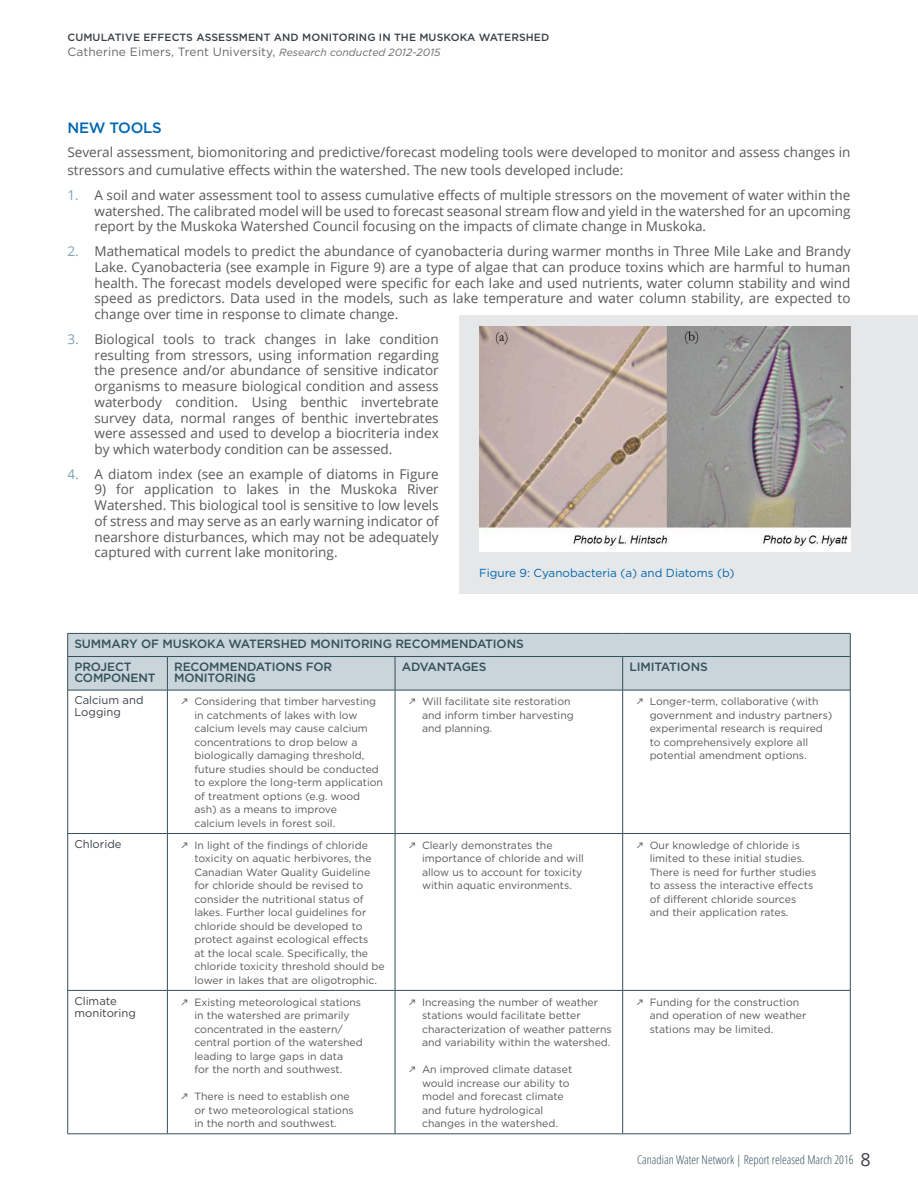
<style>
.page{position:relative;width:918px;height:1188px;background:#fff}
.page>*{position:absolute;margin:0;border:0;box-sizing:border-box;transform-origin:0 0}
.Interior_H3{font:500 15px "Gotham";letter-spacing:-.02em;color:#0067b1}
.Interior_Body{font:13.5px/15.8px "Open Sans";color:#58585a;text-align:justify}
.Table_Title{font:500 12px/10.5px "Gotham";letter-spacing:-.01em;color:#345159}
.t1{font:12px "Gotham";letter-spacing:.01em;color:#67666b}
.t2{font:300 condensed 12px "Open Sans";color:#345159}
.Figure_Callouts{font:11.7px "Gotham";color:#0067b1}
.Table_Content{font:11.25px/12px "Gotham";color:#3b4046}
.t3{font:10.5px/13.5px "Gotham";color:#58585a}
.t4{font:500 10.5px "Gotham";letter-spacing:.01em;color:#3b4046}
.s1{font-style:italic;font-size:10.5px}
.s2{color:#7fa1b2}
.s3{font-weight:400;font-stretch:normal;font-size:18px;color:#3b4046}
</style>
<div class="page">
<div style="left:459px;top:315px;width:459px;height:279px;background:#e6e7e8"></div>
<img style="left:479px;top:326px;width:371px;height:226px">
<div style="left:68px;top:634px;width:782px;height:56px;background:#c9d4db"></div>
<hr style="left:68px;top:656px;width:99px;height:1px;background:#345159">
<hr style="left:167px;top:656px;width:228px;height:1px;background:#345159">
<hr style="left:167px;top:657px;width:1px;height:33px;background:#345159">
<hr style="left:395px;top:656px;width:228px;height:1px;background:#345159">
<hr style="left:395px;top:657px;width:1px;height:33px;background:#345159">
<hr style="left:623px;top:656px;width:227px;height:1px;background:#345159">
<hr style="left:622px;top:657px;width:1px;height:33px;background:#345159">
<hr style="left:167px;top:690px;width:1px;height:143px;background:#345159">
<hr style="left:395px;top:690px;width:1px;height:143px;background:#345159">
<hr style="left:622px;top:690px;width:1px;height:143px;background:#345159">
<hr style="left:68px;top:833px;width:99px;height:1px;background:#345159">
<hr style="left:167px;top:833px;width:228px;height:1px;background:#345159">
<hr style="left:167px;top:834px;width:1px;height:156px;background:#345159">
<hr style="left:395px;top:833px;width:228px;height:1px;background:#345159">
<hr style="left:395px;top:834px;width:1px;height:156px;background:#345159">
<hr style="left:623px;top:833px;width:227px;height:1px;background:#345159">
<hr style="left:622px;top:834px;width:1px;height:156px;background:#345159">
<hr style="left:68px;top:990px;width:99px;height:1px;background:#345159">
<hr style="left:167px;top:990px;width:228px;height:1px;background:#345159">
<hr style="left:167px;top:991px;width:1px;height:143px;background:#345159">
<hr style="left:395px;top:990px;width:228px;height:1px;background:#345159">
<hr style="left:395px;top:991px;width:1px;height:143px;background:#345159">
<hr style="left:623px;top:990px;width:227px;height:1px;background:#345159">
<hr style="left:622px;top:991px;width:1px;height:143px;background:#345159">
<hr style="left:68px;top:1134px;width:99px;height:1px;background:#345159">
<hr style="left:167px;top:1134px;width:228px;height:1px;background:#345159">
<hr style="left:395px;top:1134px;width:228px;height:1px;background:#345159">
<hr style="left:623px;top:1134px;width:227px;height:1px;background:#345159">
<hr style="left:67px;top:690px;width:1px;height:143px;background:#345159">
<hr style="left:850px;top:690px;width:1px;height:143px;background:#345159">
<hr style="left:67px;top:834px;width:1px;height:156px;background:#345159">
<hr style="left:850px;top:834px;width:1px;height:156px;background:#345159">
<hr style="left:67px;top:991px;width:1px;height:143px;background:#345159">
<hr style="left:850px;top:991px;width:1px;height:143px;background:#345159">
<hr style="left:68px;top:633px;width:99px;height:1px;background:#345159">
<svg style="left:67px;top:634px;width:1px;height:22px"></svg>
<hr style="left:167px;top:633px;width:228px;height:1px;background:#345159">
<hr style="left:395px;top:633px;width:228px;height:1px;background:#345159">
<hr style="left:623px;top:633px;width:227px;height:1px;background:#345159">
<svg style="left:850px;top:634px;width:1px;height:22px"></svg>
<hr style="left:67px;top:657px;width:1px;height:33px;background:#345159">
<hr style="left:850px;top:657px;width:1px;height:33px;background:#345159">
<hr style="left:68px;top:690px;width:99px;height:1px;background:#345159">
<hr style="left:167px;top:690px;width:228px;height:1px;background:#345159">
<hr style="left:395px;top:690px;width:228px;height:1px;background:#345159">
<hr style="left:623px;top:690px;width:227px;height:1px;background:#345159">
<p class="t4" style="left:68px;top:30px;width:483px">CUMULATIVE EFFECTS ASSESSMENT AND MONITORING IN THE MUSKOKA WATERSHED</p>
<p class="t1" style="left:68px;top:45px;width:374px">Catherine Eimers, Trent University, <span class="s1">Research conducted 2012-2015</span></p>
<p class="Interior_H3" style="left:68px;top:118px;width:96px">NEW TOOLS</p>
<p class="Interior_Body" style="left:68px;top:142px;width:785px;line-height:18.8px">Several assessment, biomonitoring and predictive/forecast modeling tools were developed to monitor and assess changes in stressors and cumulative effects within the watershed. The new tools developed include:</p>
<p class="Interior_Body" style="left:94px;top:187px;width:758px;text-indent:-27px"><span class="s2">1.</span> A soil and water assessment tool to assess cumulative effects of multiple stressors on the movement of water within the watershed. The calibrated model will be used to forecast seasonal stream flow and yield in the watershed for an upcoming report by the Muskoka Watershed Council focusing on the impacts of climate change in Muskoka.</p>
<p class="Interior_Body" style="left:94px;top:243px;width:758px;text-indent:-27px"><span class="s2">2.</span> Mathematical models to predict the abundance of cyanobacteria during warmer months in Three Mile Lake and Brandy Lake. Cyanobacteria (see example in Figure 9) are a type of algae that can produce toxins which are harmful to human health. The forecast models developed were specific for each lake and used nutrients, water column stability and wind speed as predictors. Data used in the models, such as lake temperature and water column stability, are expected to change over time in response to climate change.</p>
<p class="Interior_Body" style="left:94px;top:331px;width:346px;text-indent:-27px"><span class="s2">3.</span> Biological tools to track changes in lake condition resulting from stressors, using information regarding the presence and/or abundance of sensitive indicator organisms to measure biological condition and assess waterbody condition. Using benthic invertebrate survey data, normal ranges of benthic invertebrates were assessed and used to develop a biocriteria index by which waterbody condition can be assessed.</p>
<p class="Interior_Body" style="left:68px;top:466px;width:373px"><span class="s2">4.</span> A diatom index (see an example of diatoms in Figure</p>
<p class="Interior_Body" style="left:94px;top:481px;width:346px">9) for application to lakes in the Muskoka River Watershed. This biological tool is sensitive to low levels of stress and may serve as an early warning indicator of nearshore disturbances, which may not be adequately captured with current lake monitoring.</p>
<p class="Figure_Callouts" style="left:479px;top:566px;width:257px">Figure 9: Cyanobacteria (a) and Diatoms (b)</p>
<p class="Table_Title" style="left:74px;top:639px;width:451px">SUMMARY OF MUSKOKA WATERSHED MONITORING RECOMMENDATIONS</p>
<p class="Table_Title" style="left:74px;top:662px;width:83px">PROJECT<br>COMPONENT</p>
<p class="Table_Title" style="left:174px;top:662px;width:160px">RECOMMENDATIONS FOR<br>MONITORING</p>
<p class="Table_Title" style="left:402px;top:662px;width:86px">ADVANTAGES</p>
<p class="Table_Title" style="left:629px;top:662px;width:80px">LIMITATIONS</p>
<p class="Table_Content" style="left:74px;top:694px;width:71px">Calcium and<br>Logging</p>
<p class="t3" style="left:194px;top:695px;width:190px">Considering that timber harvesting in catchments of lakes with low calcium levels may cause calcium concentrations to drop below a biologically damaging threshold, future studies should be conducted to explore the long-term application of treatment options (e.g. wood ash) as a means to improve<br>calcium levels in forest soil.</p>
<p class="t3" style="left:422px;top:695px;width:153px">Will facilitate site restoration and inform timber harvesting and planning.</p>
<p class="t3" style="left:650px;top:695px;width:184px">Longer-term, collaborative (with government and industry partners) experimental research is required to comprehensively explore all potential amendment options.</p>
<p class="Table_Content" style="left:74px;top:838px;width:49px">Chloride</p>
<p class="t3" style="left:194px;top:838px;width:192px">In light of the findings of chloride toxicity on aquatic herbivores, the Canadian Water Quality Guideline for chloride should be revised to consider the nutritional status of lakes. Further local guidelines for chloride should be developed to protect against ecological effects<br>at the local scale. Specifically, the chloride toxicity threshold should be lower in lakes that are oligotrophic.</p>
<p class="t3" style="left:422px;top:838px;width:163px">Clearly demonstrates the importance of chloride and will allow us to account for toxicity within aquatic environments.</p>
<p class="t3" style="left:650px;top:838px;width:168px">Our knowledge of chloride is limited to these initial studies.<br>There is need for further studies to assess the interactive effects of different chloride sources and their application rates.</p>
<p class="Table_Content" style="left:74px;top:994px;width:63px">Climate monitoring</p>
<p class="t3" style="left:194px;top:995px;width:170px">Existing meteorological stations in the watershed are primarily concentrated in the eastern/ central portion of the watershed leading to large gaps in data<br>for the north and southwest.</p>
<p class="t3" style="left:194px;top:1089px;width:161px">There is need to establish one or two meteorological stations in the north and southwest.</p>
<p class="t3" style="left:422px;top:995px;width:191px">Increasing the number of weather stations would facilitate better characterization of weather patterns and variability within the watershed.</p>
<p class="t3" style="left:422px;top:1062px;width:152px">An improved climate dataset would increase our ability to model and forecast climate and future hydrological changes in the watershed.</p>
<p class="t3" style="left:650px;top:995px;width:158px">Funding for the construction and operation of new weather stations may be limited.</p>
<p class="t2" style="left:637px;top:1152px;width:235px">Canadian Water Network | Report released March 2016 <span class="s3">8</span></p>
</div>
